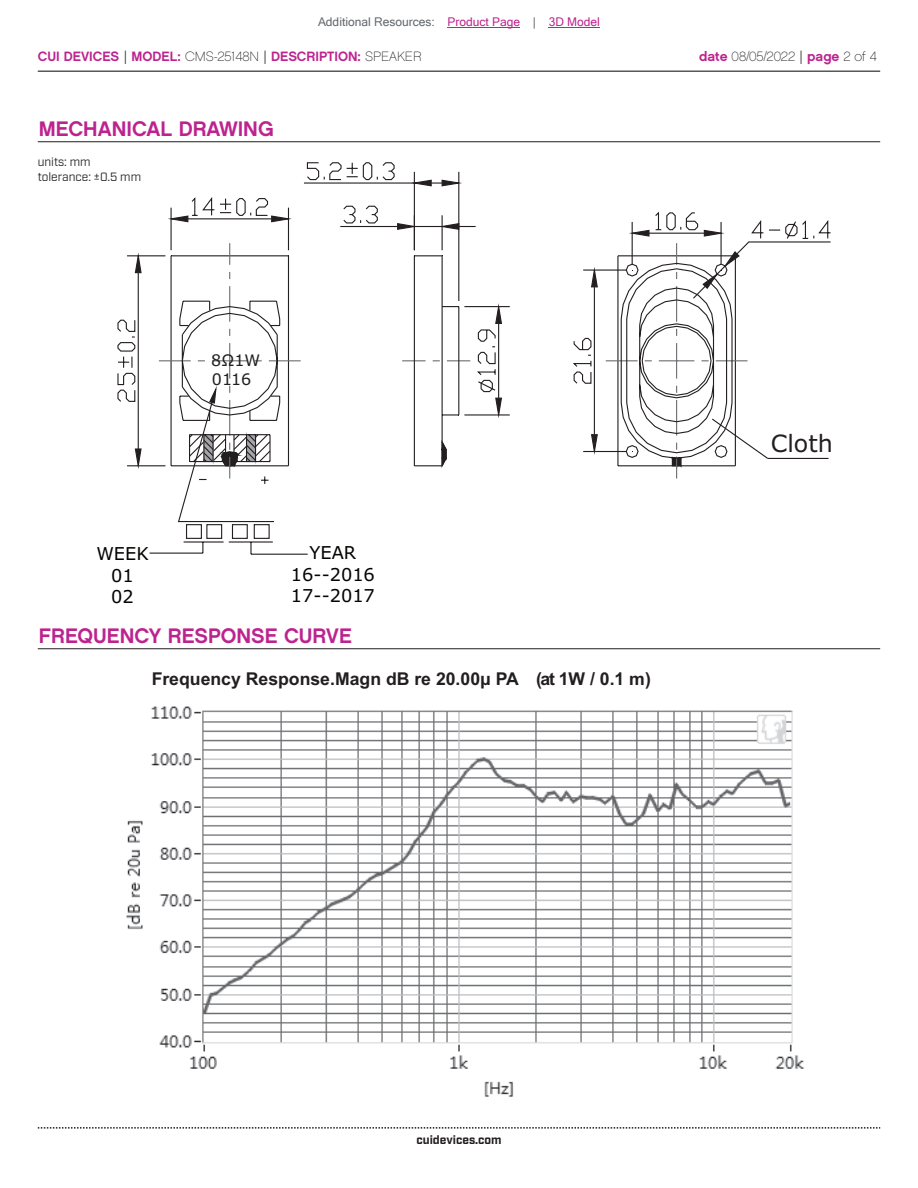
<style>
.page{position:relative;width:918px;height:1188px;background:#fff}
.page>*{position:absolute;margin:0;border:0;box-sizing:border-box;transform-origin:0 0}
.t1{font:23.85px "Verdana";color:#231f20}
.t2{font:21px "Chalet New York Nineteen Sixty";color:#bd238f}
.t3{font:17.85px/21.3px "Verdana";color:#040503;text-align:center}
.t4{font:700 17.7px "Arial";color:#231f20}
.t5{font:15.9px/18.6px "Verdana";color:#231f20}
.t6{font:13.5px "Chalet New York Nineteen Sixty";color:#bd238f}
.t7{font:13.5px "Chalet Paris Nineteen Sixty";letter-spacing:-.005em;color:#231f20}
.t8{font:12px "Microsoft Sans Serif";color:#63676b}
.t9{font:12px/14.4px "Industry";color:#231f20}
.t10{font:700 12px "Industry";color:#231f20}
.s1{color:#bd238f}
.s2{font-family:"Industry";color:#231f20}
.s3{font-family:"Chalet Paris Nineteen Sixty";color:#231f20}
.s4{font-family:"Chalet New York Nineteen Sixty";color:#bd238f}
.s5{font-family:"Industry"}
</style>
<div class="page">
<hr style="left:38px;top:71px;width:842px;height:1px;background:#231f20">
<svg style="left:38px;top:1127px;width:842px;height:2px"></svg>
<hr style="left:38px;top:141px;width:842px;height:1px;background:#231f20">
<svg style="left:304px;top:162px;width:527px;height:295px"></svg>
<svg style="left:149px;top:457px;width:680px;height:98px"></svg>
<svg style="left:117px;top:197px;width:178px;height:326px"></svg>
<img style="left:126px;top:706px;width:678px;height:391px">
<hr style="left:38px;top:648px;width:842px;height:1px;background:#231f20">
<hr style="left:448px;top:27px;width:72px;height:1px;background:#bd238f">
<hr style="left:549px;top:27px;width:51px;height:1px;background:#bd238f">
<p class="t8" style="left:318px;top:15px;width:283px">Additional Resources: <span class="s1">Product Page</span> | <span class="s1">3D Model</span></p>
<p class="t6" style="left:38px;top:47px;width:385px">CUI DEVICES <span class="s2">|</span> MODEL: <span class="s3">CMS-25148N</span> <span class="s2">|</span> DESCRIPTION: <span class="s3">SPEAKER</span></p>
<p class="t7" style="left:699px;top:48px;width:179px"><span class="s4">date</span> 08/05/2022 <span class="s5">|</span> <span class="s4">page</span> 2 of 4</p>
<h2 class="t2" style="left:39px;top:115px;width:236px">MECHANICAL DRAWING</h2>
<p class="t9" style="left:38px;top:155px;width:105px">units: mm tolerance: ±0.5 mm</p>
<p class="t5" style="left:211px;top:351px;width:50px">8Ω1W<br>0116</p>
<h3 class="t3" style="left:96px;top:543px;width:54px">WEEK<br>01<br>02</h3>
<h3 class="t3" style="left:291px;top:542px;width:85px">YEAR<br>16--2016<br>17--2017</h3>
<h2 class="t2" style="left:39px;top:622px;width:314px">FREQUENCY RESPONSE CURVE</h2>
<h3 class="t4" style="left:152px;top:667px;width:501px">Frequency Response.Magn dB re 20.00μ PA (at 1W / 0.1 m)</h3>
<h1 class="t1" style="left:771px;top:426px;width:64px">Cloth</h1>
<p class="t10" style="left:416px;top:1132px;width:87px">cuidevices.com</p>
</div>
